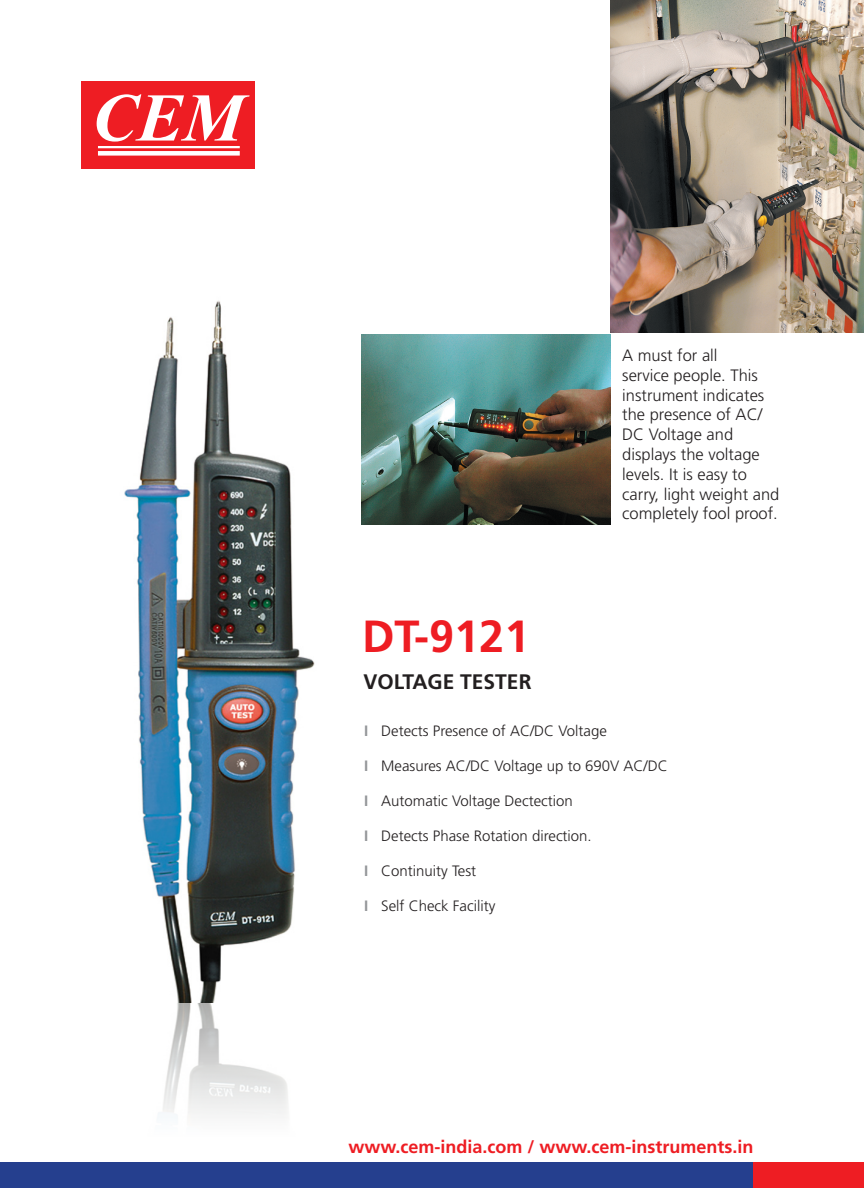
<style>
.page{position:relative;width:864px;height:1188px;background:#fff}
.page>*{position:absolute;margin:0;border:0;box-sizing:border-box;transform-origin:0 0}
.t1{font:italic 700 68.25px "Times New Roman";color:#fff}
.t2{font:700 45px "Frutiger";color:#ee1d23}
.t3{font:700 21px "Frutiger";color:#231f20}
.t4{font:700 18px "Frutiger";color:#ee1d23}
.t5{font:300 16.5px/19.8px "Frutiger";color:#231f20}
.t6{font:300 15px "Frutiger";color:#231f20}
.s1{font-weight:700;color:#939598}
</style>
<div class="page">
<div style="left:81px;top:81px;width:174px;height:88px;background:#ee1d23"></div>
<hr style="left:98px;top:146px;width:142px;height:2px;background:#fff">
<div style="left:98px;top:151px;width:142px;height:5px;background:#fff"></div>
<div style="left:0;top:1162px;width:864px;height:26px;background:#253f8e"></div>
<div style="left:753px;top:1162px;width:111px;height:26px;background:#ee1d23"></div>
<img style="left:158px;top:1003px;width:130px;height:115px">
<img style="left:124px;top:300px;width:191px;height:703px">
<img style="left:611px;top:0;width:253px;height:333px">
<img style="left:361px;top:335px;width:249px;height:190px">
<p class="t1" style="left:92px;top:70px;width:153px">CEM</p>
<p class="t5" style="left:622px;top:346px;width:159px">A must for all<br>service people. This instrument indicates the presence of AC/<br>DC Voltage and displays the voltage levels. It is easy to carry, light weight and completely fool proof.</p>
<p class="t2" style="left:362px;top:610px;width:169px">DT-9121</p>
<p class="t3" style="left:364px;top:669px;width:169px">VOLTAGE TESTER</p>
<p class="t6" style="left:364px;top:722px;width:244px"><span class="s1">I</span> Detects Presence of AC/DC Voltage</p>
<p class="t6" style="left:364px;top:757px;width:305px"><span class="s1">I</span> Measures AC/DC Voltage up to 690V AC/DC</p>
<p class="t6" style="left:364px;top:792px;width:210px"><span class="s1">I</span> Automatic Voltage Dectection</p>
<p class="t6" style="left:364px;top:827px;width:229px"><span class="s1">I</span> Detects Phase Rotation direction.</p>
<p class="t6" style="left:364px;top:862px;width:114px"><span class="s1">I</span> Continuity Test</p>
<p class="t6" style="left:364px;top:897px;width:133px"><span class="s1">I</span> Self Check Facility</p>
<p class="t4" style="left:348px;top:1136px;width:407px">www.cem-india.com / www.cem-instruments.in</p>
</div>
